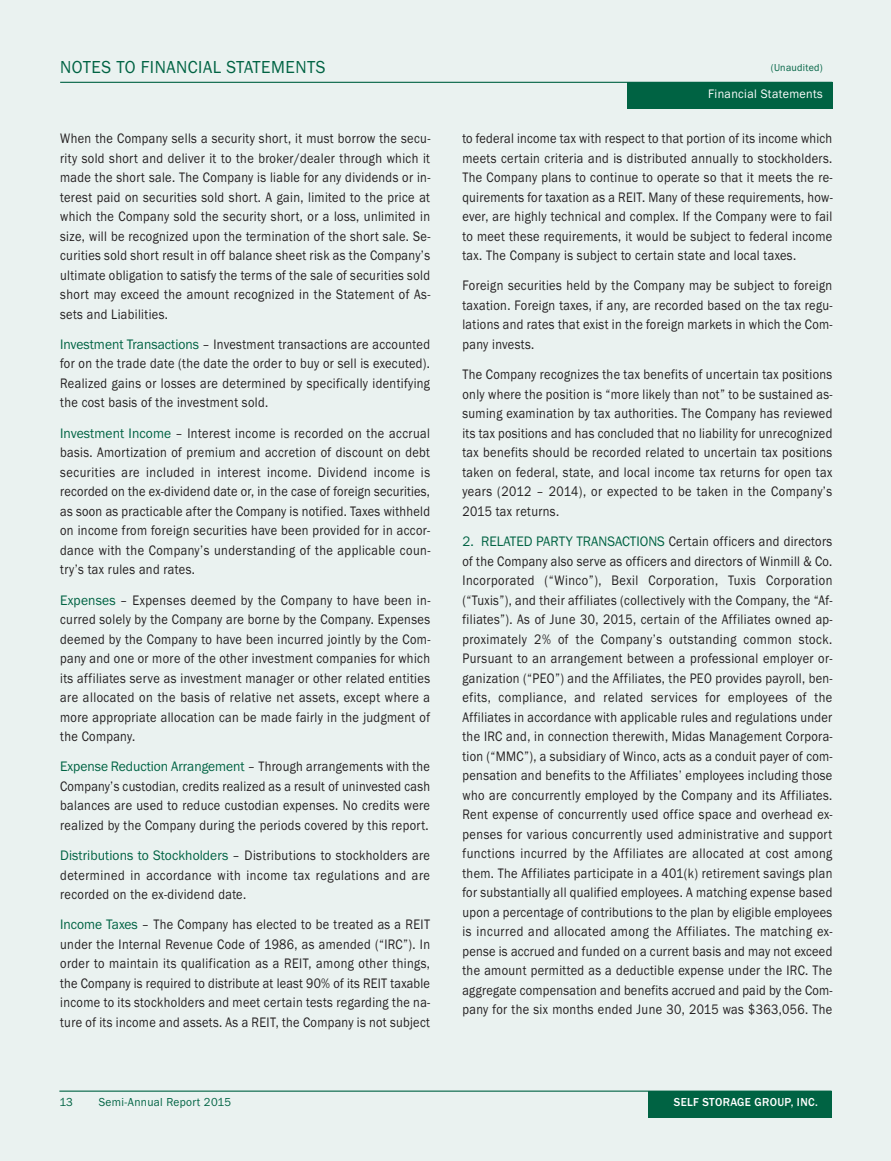
<style>
.page{position:relative;width:891px;height:1161px;background:#eaf2f0}
.page>*{position:absolute;margin:0;border:0;box-sizing:border-box;transform-origin:0 0}
.t1{font:18px "Franklin Gothic";letter-spacing:.03em;color:#006343;scale:.95 1}
.t2{font:14.25px/19.5px "Franklin Gothic";letter-spacing:.03em;color:#231f20;text-align:justify;scale:.87 1}
.t3{font:12.75px "Franklin Gothic";letter-spacing:.03em;color:#fff;scale:.95 1}
.t4{font:12px "Franklin Gothic";letter-spacing:.03em;color:#006343;scale:.95 1}
.t5{font:500 12px "Franklin Gothic";letter-spacing:.03em;color:#fff;scale:.95 1}
.t6{font:10.5px "Franklin Gothic";letter-spacing:.03em;color:#006343;scale:.95 1}
.s1{color:#006343}
</style>
<div class="page">
<div style="left:648px;top:1091px;width:184px;height:27px;background:#006343"></div>
<hr style="left:59px;top:1091px;width:773px;height:1px;background:#006343">
<hr style="left:60px;top:82px;width:772px;height:1px;background:#006343">
<div style="left:627px;top:82px;width:205px;height:27px;background:#006343"></div>
<p class="t1" style="left:60px;top:56px;width:281px">NOTES TO FINANCIAL STATEMENTS</p>
<p class="t2" style="left:60px;top:128px;width:427px">When the Company sells a security short, it must borrow the secu&shy;rity sold short and deliver it to the broker/dealer through which it made the short sale. The Company is liable for any dividends or in&shy;terest paid on securities sold short. A gain, limited to the price at which the Company sold the security short, or a loss, unlimited in size, will be recognized upon the termination of the short sale. Se&shy;curities sold short result in off balance sheet risk as the Company’s ultimate obligation to satisfy the terms of the sale of securities sold short may exceed the amount recognized in the Statement of As&shy;sets and Liabilities.</p>
<p class="t2" style="left:60px;top:334px;width:427px"><span class="s1">Investment Transactions</span> – Investment transactions are accounted for on the trade date (the date the order to buy or sell is executed).<br>Realized gains or losses are determined by specifically identifying the cost basis of the investment sold.</p>
<p class="t2" style="left:60px;top:423px;width:427px"><span class="s1">Investment Income</span> – Interest income is recorded on the accrual basis. Amortization of premium and accretion of discount on debt securities are included in interest income. Dividend income is recorded on the ex-dividend date or, in the case of foreign securities, as soon as practicable after the Company is notified. Taxes withheld on income from foreign securities have been provided for in accor&shy;dance with the Company’s understanding of the applicable coun&shy;try’s tax rules and rates.</p>
<p class="t2" style="left:60px;top:590px;width:427px"><span class="s1">Expenses</span> – Expenses deemed by the Company to have been in&shy;curred solely by the Company are borne by the Company. Expenses deemed by the Company to have been incurred jointly by the Com&shy;pany and one or more of the other investment companies for which its affiliates serve as investment manager or other related entities are allocated on the basis of relative net assets, except where a more appropriate allocation can be made fairly in the judgment of the Company.</p>
<p class="t2" style="left:60px;top:757px;width:427px"><span class="s1">Expense Reduction Arrangement</span> – Through arrangements with the Company’s custodian, credits realized as a result of uninvested cash balances are used to reduce custodian expenses. No credits were realized by the Company during the periods covered by this report.</p>
<p class="t2" style="left:60px;top:845px;width:427px"><span class="s1">Distributions to Stockholders</span> – Distributions to stockholders are determined in accordance with income tax regulations and are recorded on the ex-dividend date.</p>
<p class="t2" style="left:60px;top:915px;width:427px"><span class="s1">Income Taxes</span> – The Company has elected to be treated as a REIT under the Internal Revenue Code of 1986, as amended (“IRC”). In order to maintain its qualification as a REIT, among other things, the Company is required to distribute at least 90% of its REIT taxable income to its stockholders and meet certain tests regarding the na&shy;ture of its income and assets. As a REIT, the Company is not subject</p>
<p class="t6" style="left:771px;top:61px;width:56px">(Unaudited)</p>
<p class="t3" style="left:708px;top:86px;width:122px">Financial Statements</p>
<p class="t2" style="left:462px;top:128px;width:427px">to federal income tax with respect to that portion of its income which meets certain criteria and is distributed annually to stockholders.<br>The Company plans to continue to operate so that it meets the re&shy;quirements for taxation as a REIT. Many of these requirements, how&shy;ever, are highly technical and complex. If the Company were to fail to meet these requirements, it would be subject to federal income tax. The Company is subject to certain state and local taxes.</p>
<p class="t2" style="left:462px;top:276px;width:427px">Foreign securities held by the Company may be subject to foreign taxation. Foreign taxes, if any, are recorded based on the tax regu&shy;lations and rates that exist in the foreign markets in which the Com&shy;pany invests.</p>
<p class="t2" style="left:462px;top:365px;width:427px">The Company recognizes the tax benefits of uncertain tax positions only where the position is “more likely than not” to be sustained as&shy;suming examination by tax authorities. The Company has reviewed its tax positions and has concluded that no liability for unrecognized tax benefits should be recorded related to uncertain tax positions taken on federal, state, and local income tax returns for open tax years (2012 – 2014), or expected to be taken in the Company’s 2015 tax returns.</p>
<p class="t2" style="left:462px;top:531px;width:427px"><span class="s1">2. RELATED PARTY TRANSACTIONS</span> Certain officers and directors of the Company also serve as officers and directors of Winmill &amp; Co.<br>Incorporated (“Winco”), Bexil Corporation, Tuxis Corporation (“Tuxis”), and their affiliates (collectively with the Company, the “Af&shy;filiates”). As of June 30, 2015, certain of the Affiliates owned ap&shy;proximately 2% of the Company’s outstanding common stock.<br>Pursuant to an arrangement between a professional employer or&shy;ganization (“PEO”) and the Affiliates, the PEO provides payroll, ben&shy;efits, compliance, and related services for employees of the Affiliates in accordance with applicable rules and regulations under the IRC and, in connection therewith, Midas Management Corpora&shy;tion (“MMC”), a subsidiary of Winco, acts as a conduit payer of com&shy;pensation and benefits to the Affiliates’ employees including those who are concurrently employed by the Company and its Affiliates.<br>Rent expense of concurrently used office space and overhead ex&shy;penses for various concurrently used administrative and support functions incurred by the Affiliates are allocated at cost among them. The Affiliates participate in a 401(k) retirement savings plan for substantially all qualified employees. A matching expense based upon a percentage of contributions to the plan by eligible employees is incurred and allocated among the Affiliates. The matching ex&shy;pense is accrued and funded on a current basis and may not exceed the amount permitted as a deductible expense under the IRC. The aggregate compensation and benefits accrued and paid by the Com&shy;pany for the six months ended June 30, 2015 was $363,056. The</p>
<p class="t4" style="left:59px;top:1095px;width:16px">13</p>
<p class="t4" style="left:99px;top:1095px;width:141px">Semi-Annual Report 2015</p>
<p class="t5" style="left:674px;top:1095px;width:153px">SELF STORAGE GROUP, INC.</p>
</div>
